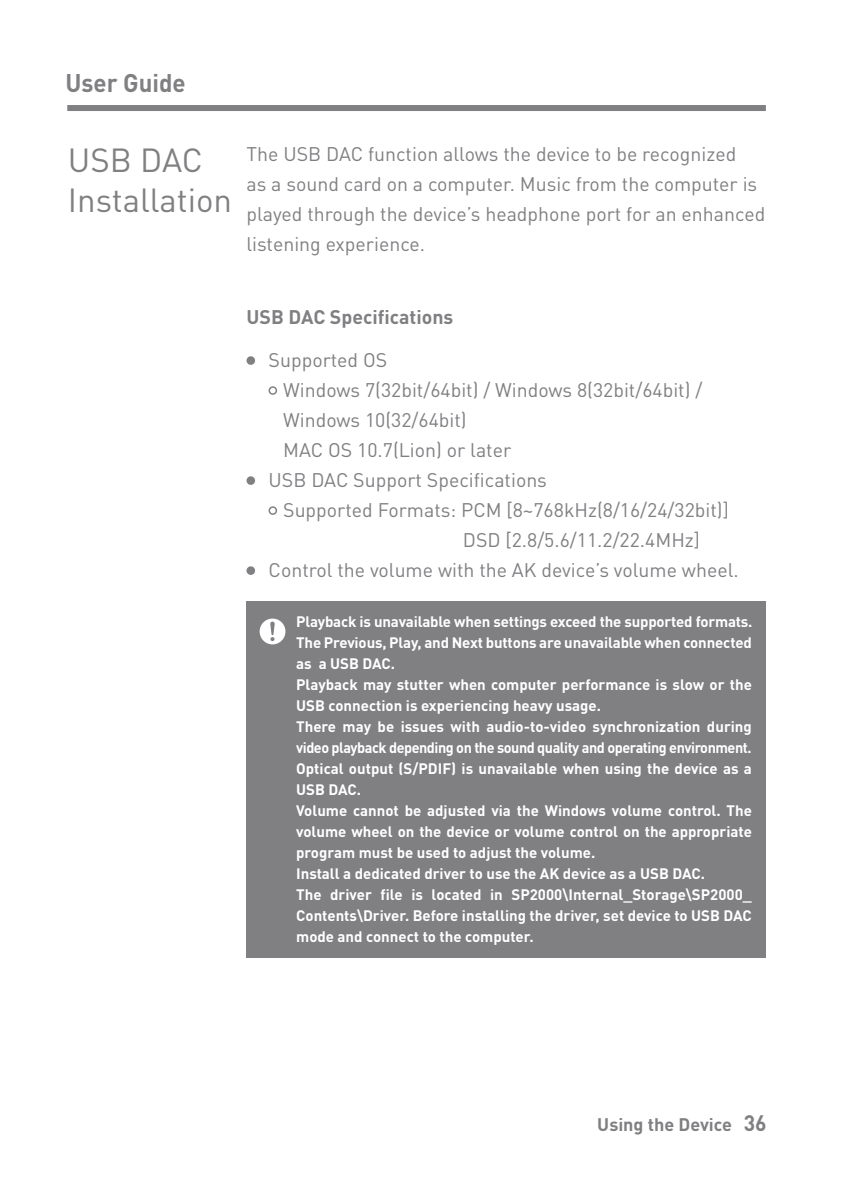
<style>
.page{position:relative;width:851px;height:1191px;background:#fff}
.page>*{position:absolute;margin:0;border:0;box-sizing:border-box;transform-origin:0 0}
.t1{font:33px/39.6px "DINOT";color:#808083}
.t2{font:700 25.2px "DINOT";color:#808083;scale:.95 1}
.t3{font:19.5px/30px "DINOT";color:#808083}
.t4{font:700 19.5px "DINOT";color:#808083}
.t5{font:700 18px "DINOT";color:#808083}
.t6{font:700 15px/21px "DINOT";color:#fff}
.s1{font-size:22.2px}
</style>
<div class="page">
<div style="left:67px;top:105px;width:698px;height:6px;background:#808083"></div>
<div style="left:246px;top:601px;width:519px;height:357px;background:#808083"></div>
<svg style="left:259px;top:618px;width:26px;height:26px"></svg>
<div style="left:246px;top:356px;width:9px;height:9px;background:#808083;border-radius:50%"></div>
<svg style="left:268px;top:386px;width:9px;height:9px"></svg>
<svg style="left:270px;top:388px;width:5px;height:5px"></svg>
<svg style="left:268px;top:506px;width:9px;height:9px"></svg>
<svg style="left:270px;top:508px;width:5px;height:5px"></svg>
<div style="left:246px;top:476px;width:9px;height:9px;background:#808083;border-radius:50%"></div>
<div style="left:246px;top:566px;width:9px;height:9px;background:#808083;border-radius:50%"></div>
<h2 class="t2" style="left:65px;top:66px;width:128px">User Guide</h2>
<h1 class="t1" style="left:68px;top:140px;width:166px">USB DAC<br>Installation</h1>
<h3 class="t3" style="left:246px;top:139px;width:520px">The USB DAC function allows the device to be recognized<br>as a sound card on a computer. Music from the computer is played through the device’s headphone port for an enhanced listening experience.</h3>
<h3 class="t4" style="left:246px;top:304px;width:208px">USB DAC Specifications</h3>
<h3 class="t3" style="left:268px;top:344px;width:120px">Supported OS</h3>
<h3 class="t3" style="left:283px;top:374px;width:420px">Windows 7(32bit/64bit) / Windows 8(32bit/64bit) /</h3>
<h3 class="t3" style="left:283px;top:404px;width:185px">Windows 10(32/64bit)</h3>
<h3 class="t3" style="left:283px;top:434px;width:229px">MAC OS 10.7(Lion) or later</h3>
<h3 class="t3" style="left:268px;top:464px;width:280px">USB DAC Support Specifications</h3>
<h3 class="t3" style="left:283px;top:494px;width:447px">Supported Formats: PCM [8~768kHz(8/16/24/32bit)]</h3>
<h3 class="t3" style="left:463px;top:524px;width:238px">DSD [2.8/5.6/11.2/22.4MHz]</h3>
<h3 class="t3" style="left:268px;top:554px;width:471px">Control the volume with the AK device’s volume wheel.</h3>
<p class="t6" style="left:296px;top:610px;width:457px">Playback is unavailable when settings exceed the supported formats.<br>The Previous, Play, and Next buttons are unavailable when connected as a USB DAC.<br>Playback may stutter when computer performance is slow or the USB connection is experiencing heavy usage.<br>There may be issues with audio-to-video synchronization during video playback depending on the sound quality and operating environment.<br>Optical output (S/PDIF) is unavailable when using the device as a USB DAC.<br>Volume cannot be adjusted via the Windows volume control. The volume wheel on the device or volume control on the appropriate program must be used to adjust the volume.<br>Install a dedicated driver to use the AK device as a USB DAC.<br>The driver file is located in SP2000\Internal_Storage\SP2000_ Contents\Driver. Before installing the driver, set device to USB DAC mode and connect to the computer.</p>
<p class="t5" style="left:597px;top:1112px;width:171px">Using the Device <span class="s1">36</span></p>
</div>
